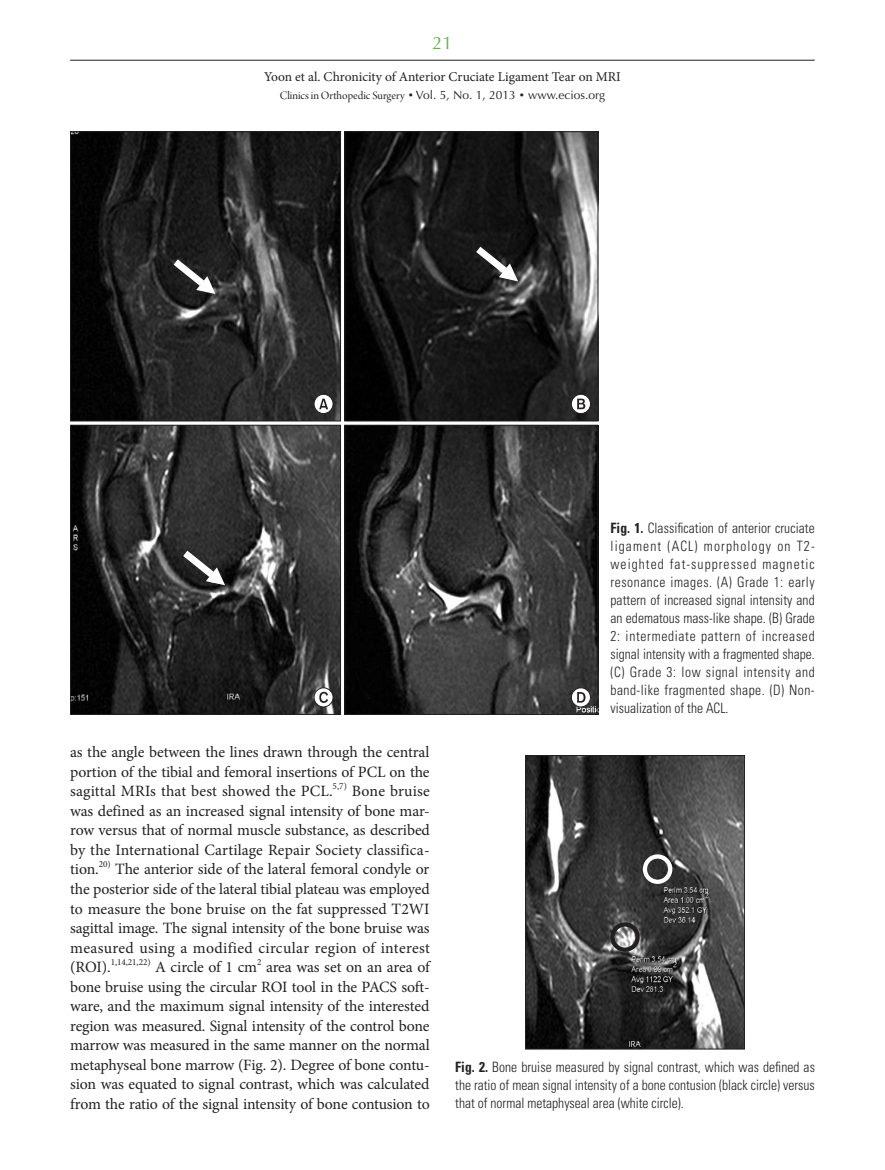
<style>
.page{position:relative;width:885px;height:1170px;background:#fff}
.page>*{position:absolute;margin:0;border:0;box-sizing:border-box;transform-origin:0 0}
.본문-페이지{font:18px "Optima LT Std";color:#63b445}
.본문{font:15.75px/19.5px "Minion Pro";letter-spacing:.005em;color:#231f20;text-align:justify}
.그림설명{font:300 condensed 14.25px/18px "Univers";color:#231f20;text-align:justify;scale:.95 1}
.t1{font:13.5px "Minion Pro";color:#231f20}
.t2{font:12px "Optima LT Std";color:#231f20}
.본문-2{font:9.15px "Minion Pro";letter-spacing:-.005em;color:#231f20}
.s1{font-family:"Arno Pro Display"}
.s2{font-size:9px}
.s3{font-weight:700}
</style>
<div class="page">
<hr style="left:70px;top:60px;width:744px;height:1px;background:#231f20">
<img style="left:72px;top:133px;width:267px;height:286px">
<div style="left:70px;top:131px;width:271px;height:290px;border:1px solid #231f20"></div>
<img style="left:346px;top:133px;width:250px;height:286px">
<div style="left:344px;top:131px;width:254px;height:290px;border:1px solid #231f20"></div>
<svg style="left:314px;top:394px;width:19px;height:19px"></svg>
<div style="left:314px;top:394px;width:19px;height:20px;border:1px solid #231f20;border-radius:50%"></div>
<svg style="left:319px;top:398px;width:9px;height:11px"></svg>
<svg style="left:571px;top:394px;width:19px;height:19px"></svg>
<div style="left:571px;top:394px;width:19px;height:20px;border:1px solid #231f20;border-radius:50%"></div>
<svg style="left:577px;top:398px;width:8px;height:11px"></svg>
<svg style="left:70px;top:424px;width:528px;height:290px;background:#333"></svg>
<svg style="left:173px;top:259px;width:42px;height:35px"></svg>
<svg style="left:476px;top:247px;width:42px;height:34px"></svg>
<svg style="left:183px;top:550px;width:42px;height:35px"></svg>
<svg style="left:314px;top:687px;width:19px;height:20px"></svg>
<div style="left:314px;top:687px;width:19px;height:20px;border:1px solid #231f20;border-radius:50%"></div>
<svg style="left:319px;top:691px;width:9px;height:12px"></svg>
<svg style="left:571px;top:687px;width:19px;height:20px"></svg>
<div style="left:571px;top:687px;width:19px;height:20px;border:1px solid #231f20;border-radius:50%"></div>
<svg style="left:577px;top:692px;width:8px;height:10px"></svg>
<img style="left:527px;top:757px;width:215px;height:290px">
<div style="left:525px;top:755px;width:219px;height:294px;border:1px solid #231f20"></div>
<div style="left:642px;top:854px;width:30px;height:29px;border:4px solid #fff;border-radius:50%"></div>
<div style="left:610px;top:922px;width:29px;height:29px;border:4px solid #231f20;border-radius:50%"></div>
<p class="본문-페이지" style="left:432px;top:32px;width:22px">21</p>
<p class="t1" style="left:264px;top:68px;width:358px">Yoon et al. Chronicity of Anterior Cruciate Ligament Tear on MRI</p>
<p class="t2" style="left:280px;top:88px;width:327px"><span class="s1">Clinics in Orthopedic Surgery</span> <span class="s2">•</span> Vol. 5, No. 1, 2013 <span class="s2">•</span> www.ecios.org</p>
<p class="본문" style="left:70px;top:742px;width:361px">as the angle between the lines drawn through the central portion of the tibial and femoral insertions of PCL on the sagittal MRIs that best showed the PCL.</p>
<p class="본문-2" style="left:332px;top:780px;width:16px">5,7)</p>
<p class="본문" style="left:70px;top:781px;width:361px;text-indent:282px">Bone bruise was defined as an increased signal intensity of bone mar&shy;row versus that of normal muscle substance, as described by the International Cartilage Repair Society classifica&shy;tion.</p>
<p class="본문-2" style="left:99px;top:858px;width:13px">20)</p>
<p class="본문" style="left:70px;top:859px;width:361px;text-indent:45px">The anterior side of the lateral femoral condyle or the posterior side of the lateral tibial plateau was employed to measure the bone bruise on the fat suppressed T2WI sagittal image. The signal intensity of the bone bruise was measured using a modified circular region of interest (ROI).</p>
<p class="본문-2" style="left:111px;top:955px;width:41px">1,14,21,22)</p>
<p class="본문" style="left:155px;top:957px;width:103px">A circle of 1 cm</p>
<p class="본문-2" style="left:257px;top:955px;width:6px">2</p>
<p class="본문" style="left:70px;top:957px;width:361px;text-indent:196px">area was set on an area of bone bruise using the circular ROI tool in the PACS soft&shy;ware, and the maximum signal intensity of the interested region was measured. Signal intensity of the control bone marrow was measured in the same manner on the normal metaphyseal bone marrow (Fig. 2). Degree of bone contu&shy;sion was equated to signal contrast, which was calculated from the ratio of the signal intensity of bone contusion to</p>
<p class="그림설명" style="left:610px;top:518px;width:216px"><span class="s3">Fig. 1.</span> Classification of anterior cruciate ligament (ACL) morphology on T2- weighted fat-suppressed magnetic resonance images. (A) Grade 1: early pattern of increased signal intensity and an edematous mass-like shape. (B) Grade 2: intermediate pattern of increased signal intensity with a fragmented shape. (C) Grade 3: low signal intensity and band-like fragmented shape. (D) Non&shy;visualization of the ACL.</p>
<p class="그림설명" style="left:455px;top:1058px;width:380px"><span class="s3">Fig. 2.</span> Bone bruise measured by signal contrast, which was defined as the ratio of mean signal intensity of a bone contusion (black circle) versus that of normal metaphyseal area (white circle).</p>
</div>
